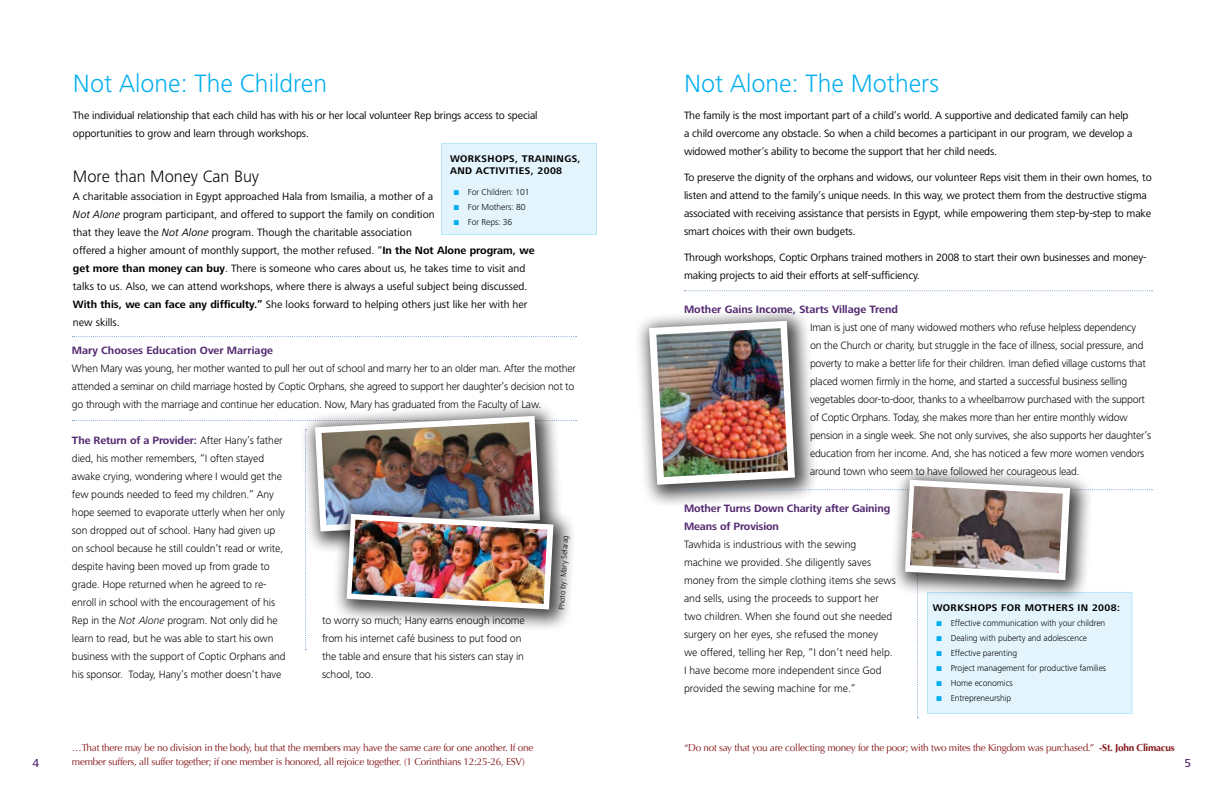
<style>
.page{position:relative;width:1224px;height:792px;background:#fff}
.page>*{position:absolute;margin:0;border:0;box-sizing:border-box;transform-origin:0 0}
.t1{font:300 26px "Frutiger Next LT";color:#00aeef}
.t2{font:300 17px "Frutiger Next LT";color:#000}
.t3{font:500 12px "Frutiger Next LT";color:#532970}
.t4{font:300 11px/18px "Frutiger Next LT";letter-spacing:-.02em;color:#000}
.t5{font:11px/18px "Frutiger Next LT";letter-spacing:-.01em;color:#000}
.t6{font:300 11px/18px "Frutiger Next LT";color:#000}
.t7{font:700 11px/18px "Frutiger Next LT";color:#532970}
.t8{font:10px/14px "Optima";letter-spacing:-.025em;color:#841618}
.t9{font:700 10px/12px "Frutiger Next LT";letter-spacing:.04em;color:#000}
.t10{font:300 9px "Frutiger Next LT";letter-spacing:-.01em;color:#000}
.t11{font:300 8px "Frutiger Next LT";color:#000}
.s1{font-style:italic}
.s2{font-weight:700}
.s3{color:#00aeef}
.s4{font-weight:700;color:#532970}
</style>
<div class="page">
<div style="left:441px;top:143px;width:156px;height:92px;background:#e3f4fd"></div>
<svg style="left:72px;top:336px;width:505px;height:1px"></svg>
<div style="left:298px;top:399px;width:263px;height:154px;background:#000;opacity:.74"></div>
<svg style="left:684px;top:290px;width:469px;height:1px"></svg>
<div style="left:632px;top:304px;width:185px;height:202px;background:#000;opacity:.74"></div>
<svg style="left:649px;top:321px;width:504px;height:397px"></svg>
<img style="left:910px;top:486px;width:153px;height:87px">
<svg style="left:72px;top:416px;width:505px;height:234px"></svg>
<img style="left:351px;top:520px;width:196px;height:84px">
<h1 class="t1" style="left:73px;top:69px;width:256px">Not Alone: The Children</h1>
<p class="t5" style="left:73px;top:106px;width:466px">The individual relationship that each child has with his or her local volunteer Rep brings access to special opportunities to grow and learn through workshops.</p>
<h2 class="t2" style="left:73px;top:167px;width:188px">More than Money Can Buy</h2>
<p class="t5" style="left:73px;top:187px;width:463px">A charitable association in Egypt approached Hala from Ismailia, a mother of a<br><span class="s1">Not Alone</span> program participant, and offered to support the family on condition<br>that they leave the <span class="s1">Not Alone</span> program. Though the charitable association<br>offered a higher amount of monthly support, the mother refused. “<span class="s2">In the Not Alone program, we get more than money can buy</span>. There is someone who cares about us, he takes time to visit and talks to us. Also, we can attend workshops, where there is always a useful subject being discussed.<br><span class="s2">With this, we can face any difficulty.”</span> She looks forward to helping others just like her with her new skills.</p>
<p class="t9" style="left:450px;top:153px;width:132px">Workshops, Trainings, and Activities, 2008</p>
<p class="t10" style="left:454px;top:187px;width:77px"><span class="s3">■</span> For Children: 101</p>
<p class="t10" style="left:454px;top:202px;width:73px"><span class="s3">■</span> For Mothers: 80</p>
<p class="t10" style="left:454px;top:217px;width:60px"><span class="s3">■</span> For Reps: 36</p>
<p class="t7" style="left:72px;top:341px;width:203px">Mary Chooses Education Over Marriage</p>
<p class="t4" style="left:72px;top:360px;width:505px">When Mary was young, her mother wanted to pull her out of school and marry her to an older man. After the mother attended a seminar on child marriage hosted by Coptic Orphans, she agreed to support her daughter’s decision not to go through with the marriage and continue her education. Now, Mary has graduated from the Faculty of Law.</p>
<p class="t4" style="left:72px;top:432px;width:215px"><span class="s4">The Return of a Provider:</span> After H any’s father died, his mother remembers, “I often stayed awake crying, wondering where I would get the few pounds needed to feed my children.” Any hope seemed to evaporate utterly when her only son dropped out of school. Hany had given up on school because he still couldn’t read or write, despite having been moved up from grade to grade. H ope returned when he agreed to re&shy;enroll in school with the encouragement of his Rep in the <span class="s1">Not Alone</span> program. Not only did he learn to read, but he was able to start his own business with the support of Coptic Orphans and his sponsor. Today, Hany’s mother doesn’t have</p>
<p class="t4" style="left:322px;top:611px;width:204px">to worry so much; Hany earns enough income from his internet café business to put food on the table and ensure that his sisters can stay in school, too.</p>
<p class="t11" style="left:557px;top:609px;width:76px;rotate:-87deg">Photo by: Mary Sefarag</p>
<h1 class="t1" style="left:684px;top:69px;width:257px">Not Alone: The Mothers</h1>
<p class="t5" style="left:684px;top:106px;width:450px">The family is the most important part of a child’s world. A supportive and dedicated family can help a child overcome any obstacle. So when a child becomes a participant in our program, we develop a widowed mother’s ability to become the support that her child needs.</p>
<p class="t5" style="left:684px;top:168px;width:469px">To preserve the dignity of the orphans and widows, our volunteer Reps visit them in their own homes, to listen and attend to the family’s unique needs. In this way, we protect them from the destructive stigma associated with receiving assistance that persists in Egypt, while empowering them step-by-step to make smart choices with their own budgets.</p>
<p class="t5" style="left:684px;top:248px;width:464px">Through workshops, Coptic Orphans trained mothers in 2008 to start their own businesses and money&shy;making projects to aid their efforts at self-sufficiency.</p>
<p class="t7" style="left:684px;top:301px;width:216px">Mother Gains Income, Starts Village Trend</p>
<p class="t4" style="left:810px;top:319px;width:343px">I man is just one of many widowed mothers who refuse helpless dependency<br>on the Church or charity, but struggle in the face of illness, social pressure, and poverty to make a better life for their children. I man defied village customs that placed women firmly in the home, and started a successful business selling vegetables door-to-door, thanks to a wheelbarrow purchased with the support of Coptic Orphans. Today, she makes more than her entire monthly widow pension in a single week. She not only survives, she also supports her daughter’s education from her income. And, she has noticed a few more women vendors around town who seem to have followed her courageous lead.</p>
<p class="t7" style="left:684px;top:500px;width:208px">Mother Turns Down Charity after Gaining<br>Means of Provision</p>
<p class="t6" style="left:684px;top:536px;width:213px">Tawhida is industrious with the sewing machine we provided. She diligently saves money from the simple clothing items she sews and sells, using the proceeds to support her two children. When she found out she needed surgery on her eyes, she refused the money<br>we offered, telling her Rep, “I don’t need help.<br>I have become more independent since God provided the sewing machine for me.”</p>
<p class="t9" style="left:933px;top:601px;width:189px">Workshops for Mothers in 2008:</p>
<p class="t10" style="left:937px;top:618px;width:170px"><span class="s3">■</span> Effective communication with your children</p>
<p class="t10" style="left:937px;top:633px;width:152px"><span class="s3">■</span> Dealing with puberty and adolescence</p>
<p class="t10" style="left:937px;top:648px;width:82px"><span class="s3">■</span> Effective parenting</p>
<p class="t10" style="left:937px;top:663px;width:171px"><span class="s3">■</span> Project management for productive families</p>
<p class="t10" style="left:937px;top:678px;width:78px"><span class="s3">■</span> Home economics</p>
<p class="t10" style="left:937px;top:693px;width:76px"><span class="s3">■</span> Entrepreneurship</p>
<p class="t8" style="left:72px;top:740px;width:463px">…That there may be no division in the body, but that the members may have the same care for one another. If one member suffers, all suffer together; if one member is honored, all rejoice together. (1 Corinthians 12:25-26, ESV)</p>
<p class="t8" style="left:684px;top:741px;width:492px">“Do not say that you are collecting money for the poor; with two mites the Kingdom was purchased.” <span class="s2">-St. John Climacus</span></p>
<p class="t3" style="left:33px;top:757px;width:8px">4</p>
<p class="t3" style="left:1185px;top:757px;width:8px">5</p>
</div>
